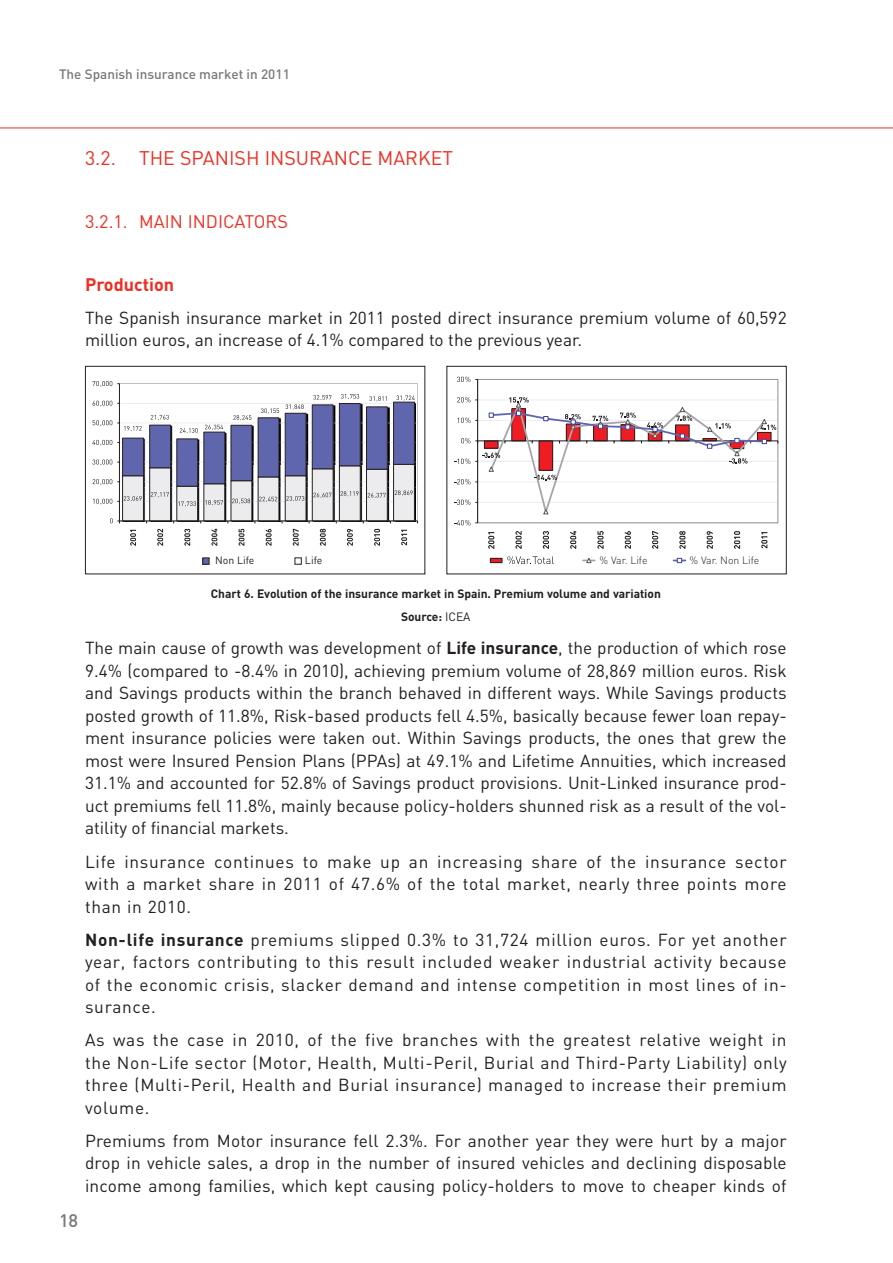
<style>
.page{position:relative;width:893px;height:1263px;background:#fff}
.page>*{position:absolute;margin:0;border:0;box-sizing:border-box;transform-origin:0 0}
.t1{font:19.5px "DIN";color:#ee2e22}
.t2{font:18px "DIN";color:#ee2e22}
.t3{font:700 18px "DIN";color:#ee2e22}
.t4{font:500 18px "DIN";color:#76787b}
.t5{font:17.25px/22.5px "DIN";letter-spacing:.01em;color:#231f20;text-align:justify}
.t6{font:500 13.5px "DIN";color:#76787b}
.t7{font:700 12px/23.5px "DIN";letter-spacing:-.005em;color:#231f20;text-align:center}
.t8{font:300 10.5px "DIN";color:#231f20}
.t9{font:10.5px "DIN";color:#231f20}
.s1{font-weight:400}
.s2{font-weight:700}
</style>
<div class="page">
<hr style="left:0;top:128px;width:893px;height:1px;background:#ee2e22">
<div style="left:295px;top:557px;width:7px;height:8px;border:1px solid #231f20"></div>
<svg style="left:204px;top:559px;width:4px;height:4px"></svg>
<div style="left:202px;top:557px;width:8px;height:8px;border:1px solid #231f20"></div>
<div style="left:85px;top:366px;width:340px;height:208px;border:1px solid #231f20"></div>
<svg style="left:130px;top:530px;width:6px;height:16px"></svg>
<svg style="left:157px;top:529px;width:6px;height:17px"></svg>
<svg style="left:184px;top:529px;width:6px;height:17px"></svg>
<svg style="left:211px;top:529px;width:6px;height:17px"></svg>
<svg style="left:239px;top:529px;width:5px;height:17px"></svg>
<svg style="left:266px;top:529px;width:6px;height:17px"></svg>
<svg style="left:293px;top:529px;width:6px;height:17px"></svg>
<svg style="left:320px;top:529px;width:6px;height:17px"></svg>
<svg style="left:347px;top:529px;width:6px;height:17px"></svg>
<svg style="left:374px;top:529px;width:6px;height:17px"></svg>
<svg style="left:401px;top:530px;width:6px;height:15px"></svg>
<svg style="left:92px;top:381px;width:326px;height:142px"></svg>
<svg style="left:507px;top:556px;width:47px;height:8px"></svg>
<div style="left:446px;top:366px;width:341px;height:208px;border:1px solid #231f20"></div>
<hr style="left:477px;top:379px;width:1px;height:144px;background:#231f20">
<svg style="left:457px;top:377px;width:21px;height:5px"></svg>
<svg style="left:488px;top:532px;width:6px;height:17px"></svg>
<svg style="left:515px;top:531px;width:7px;height:18px"></svg>
<svg style="left:543px;top:531px;width:6px;height:18px"></svg>
<svg style="left:570px;top:531px;width:6px;height:18px"></svg>
<svg style="left:597px;top:531px;width:7px;height:18px"></svg>
<svg style="left:625px;top:531px;width:6px;height:18px"></svg>
<svg style="left:652px;top:531px;width:6px;height:18px"></svg>
<svg style="left:679px;top:531px;width:6px;height:18px"></svg>
<svg style="left:707px;top:531px;width:6px;height:18px"></svg>
<svg style="left:734px;top:531px;width:6px;height:18px"></svg>
<svg style="left:761px;top:532px;width:6px;height:16px"></svg>
<div style="left:490px;top:558px;width:12px;height:5px;background:#ee1d23"></div>
<div style="left:490px;top:558px;width:12px;height:5px;border:1px solid #231f20"></div>
<svg style="left:583px;top:558px;width:12px;height:5px"></svg>
<svg style="left:674px;top:558px;width:11px;height:5px"></svg>
<svg style="left:455px;top:397px;width:323px;height:128px"></svg>
<p class="t6" style="left:59px;top:66px;width:232px">The Spanish insurance market in 2011</p>
<p class="t1" style="left:85px;top:145px;width:370px">3.2. THE SPANISH INSURANCE MARKET</p>
<p class="t2" style="left:85px;top:210px;width:204px">3.2.1. MAIN INDICATORS</p>
<p class="t3" style="left:85px;top:272px;width:91px">Production</p>
<p class="t5" style="left:85px;top:306px;width:703px">The Spanish insurance market in 2011 posted direct insurance premium volume of 60,592 million euros, an increase of 4.1% compared to the previous year.</p>
<p class="t9" style="left:215px;top:554px;width:41px">Non Life</p>
<p class="t9" style="left:305px;top:554px;width:19px">Life</p>
<p class="t8" style="left:600px;top:554px;width:49px">% Var. Life</p>
<p class="t8" style="left:689px;top:554px;width:71px">% Var. Non Life</p>
<p class="t7" style="left:211px;top:581px;width:451px">Chart 6. Evolution of the insurance market in Spain. Premium volume and variation<br>Source: <span class="s1">ICEA</span></p>
<p class="t5" style="left:85px;top:637px;width:703px">The main cause of growth was development of <span class="s2">Life insurance</span>, the production of which rose 9.4% (compared to -8.4% in 2010), achieving premium volume of 28,869 million euros. Risk and Savings products within the branch behaved in different ways. While Savings products posted growth of 11.8%, Risk-based products fell 4.5%, basically because fewer loan repay&shy;ment insurance policies were taken out. Within Savings products, the ones that grew the most were Insured Pension Plans (PPAs) at 49.1% and Lifetime Annuities, which increased 31.1% and accounted for 52.8% of Savings product provisions. Unit-Linked insurance prod&shy;uct premiums fell 11.8%, mainly because policy-holders shunned risk as a result of the vol&shy;atility of financial markets.</p>
<p class="t5" style="left:85px;top:850px;width:703px">Life insurance continues to make up an increasing share of the insurance sector with a market share in 2011 of 47.6% of the total market, nearly three points more than in 2010.</p>
<p class="t5" style="left:85px;top:928px;width:703px"><span class="s2">Non-life insurance</span> premiums slipped 0.3% to 31,724 million euros. For yet another year, factors contributing to this result included weaker industrial activity because of the economic crisis, slacker demand and intense competition in most lines of in&shy;surance.</p>
<p class="t5" style="left:85px;top:1028px;width:703px">As was the case in 2010, of the five branches with the greatest relative weight in the Non-Life sector (Motor, Health, Multi-Peril, Burial and Third-Party Liability) only three (Multi-Peril, Health and Burial insurance) managed to increase their premium volume.</p>
<p class="t5" style="left:85px;top:1129px;width:703px">Premiums from Motor insurance fell 2.3%. For another year they were hurt by a major drop in vehicle sales, a drop in the number of insured vehicles and declining disposable income among families, which kept causing policy-holders to move to cheaper kinds of</p>
<p class="t4" style="left:59px;top:1209px;width:21px">18</p>
</div>
